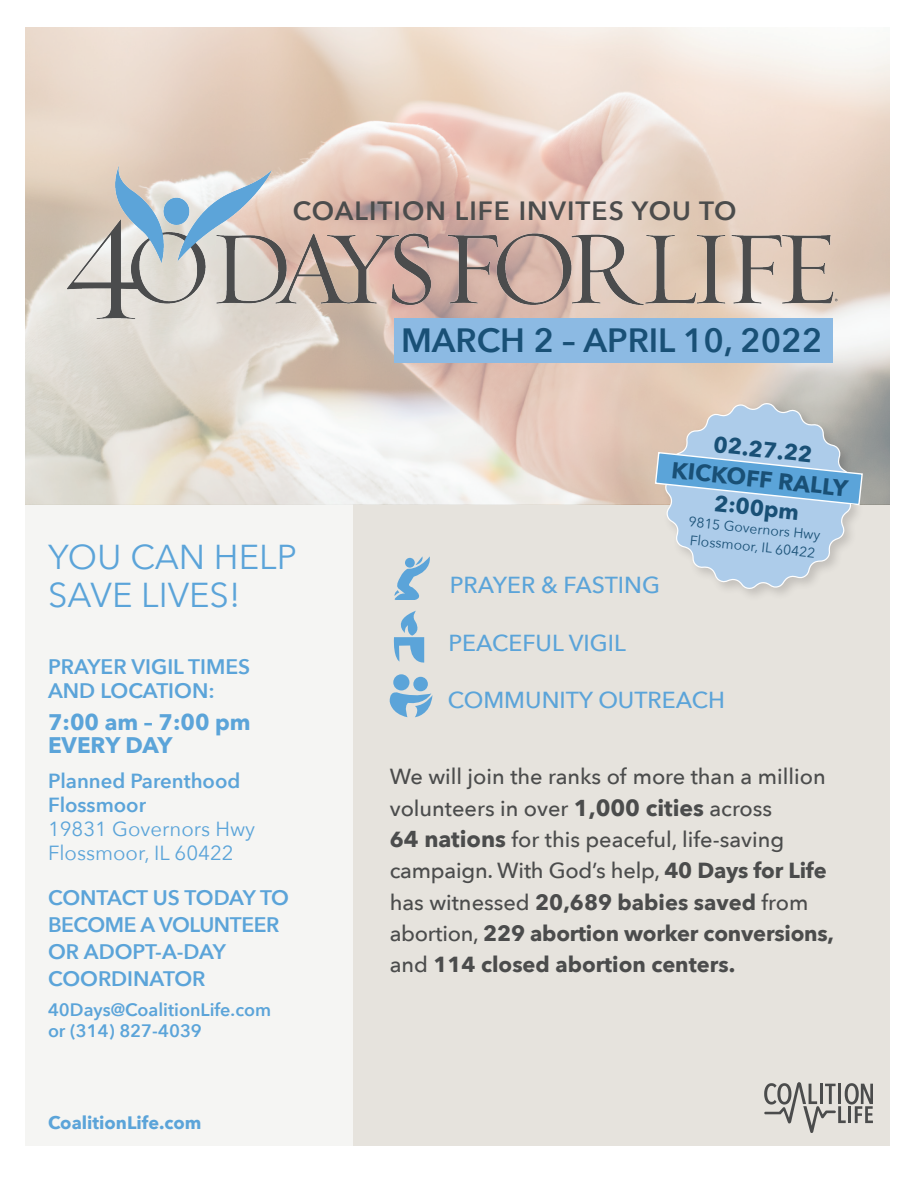
<style>
.page{position:relative;width:918px;height:1188px;background:#fff}
.page>*{position:absolute;margin:0;border:0;box-sizing:border-box;transform-origin:0 0}
.t1{font:34.5px/37.5px "Avenir Next";color:#5ba4d9}
.t2{font:600 33.6px "Avenir Next";color:#195076}
.t3{font:600 26.4px "Avenir Next";letter-spacing:.04em;color:#4b4c4c}
.t4{font:500 23.1px "Avenir Next";color:#5ba4d9}
.t5{font:700 23.1px "Avenir Next";color:#195076}
.t6{font:700 22.5px/23px "Avenir Next";color:#5ba4d9}
.t7{font:700 22.2px "Avenir Next";color:#195076}
.t8{font:500 21.75px/31.3px "Avenir Next";color:#4b4c4c}
.t9{font:600 21px/27px "Avenir Next";letter-spacing:-.02em;color:#5ba4d9}
.t10{font:600 21px/23.5px "Avenir Next";color:#5ba4d9}
.t11{font:20.4px/24px "Avenir Next";color:#5ba4d9}
.t12{font:600 20.4px/24px "Avenir Next";color:#5ba4d9}
.t13{font:600 18px/21px "Avenir Next";color:#5ba4d9}
.t14{font:700 18px "Avenir Next";color:#5ba4d9}
.t15{font:13.8px "Avenir Next";color:#195076}
.s1{font-weight:700;font-size:22.95px}
.s2{font-weight:700}
</style>
<div class="page">
<div style="left:353px;top:504px;width:537px;height:642px;background:#e6e3dd"></div>
<div style="left:26px;top:504px;width:327px;height:642px;background:#f5f5f3"></div>
<img style="left:26px;top:27px;width:864px;height:477px">
<img style="left:61px;top:154px;width:785px;height:179px">
<div style="left:394px;top:319px;width:438px;height:44px;background:#8cbae3"></div>
<svg style="left:764px;top:1082px;width:109px;height:51px"></svg>
<svg style="left:394px;top:556px;width:36px;height:44px"></svg>
<svg style="left:393px;top:611px;width:31px;height:52px"></svg>
<div style="left:393px;top:674px;width:16px;height:16px;background:#5ba4d9;border-radius:50%"></div>
<div style="left:413px;top:677px;width:15px;height:14px;background:#5ba4d9;border-radius:50%"></div>
<svg style="left:390px;top:688px;width:42px;height:29px"></svg>
<div style="left:661px;top:399px;width:203px;height:203px;background:#231f20;opacity:.18"></div>
<svg style="left:654px;top:402px;width:210px;height:188px"></svg>
<p class="t3" style="left:293px;top:188px;width:445px">COALITION LIFE INVITES YOU TO</p>
<h1 class="t1" style="left:48px;top:537px;width:250px">YOU CAN HELP<br>SAVE LIVES!</h1>
<p class="t10" style="left:48px;top:655px;width:204px">PRAYER VIGIL TIMES<br>AND LOCATION:</p>
<p class="t6" style="left:48px;top:710px;width:204px">7:00 am – 7:00 pm<br>EVERY DAY</p>
<p class="t12" style="left:48px;top:768px;width:194px">Planned Parenthood<br>Flossmoor</p>
<p class="t11" style="left:48px;top:816px;width:209px">19831 Governors Hwy<br>Flossmoor, IL 60422</p>
<p class="t9" style="left:48px;top:884px;width:242px">CONTACT US TODAY TO<br>BECOME A VOLUNTEER<br>OR ADOPT-A-DAY<br>COORDINATOR</p>
<p class="t13" style="left:48px;top:999px;width:225px">40Days@CoalitionLife.com or (314) 827-4039</p>
<p class="t14" style="left:48px;top:1107px;width:155px">CoalitionLife.com</p>
<h2 class="t2" style="left:401px;top:312px;width:423px">MARCH 2 – APRIL 10, 2022</h2>
<p class="t4" style="left:450px;top:565px;width:212px">PRAYER &amp; FASTING</p>
<p class="t7" style="left:716px;top:425px;width:101px;rotate:6deg">02.27.22</p>
<p class="t5" style="left:674px;top:450px;width:179px;rotate:6deg">KICKOFF RALLY</p>
<p class="t7" style="left:716px;top:484px;width:87px;rotate:6deg">2:00pm</p>
<p class="t15" style="left:691px;top:528px;width:128px;rotate:6deg">Flossmoor, IL 60422</p>
<p class="t15" style="left:690px;top:510px;width:134px;rotate:6deg">9815 Governors Hwy</p>
<p class="t4" style="left:449px;top:623px;width:179px">PEACEFUL VIGIL</p>
<p class="t4" style="left:448px;top:681px;width:279px">COMMUNITY OUTREACH</p>
<p class="t8" style="left:390px;top:760px;width:446px">We will join the ranks of more than a million volunteers in over <span class="s1">1,000 cities</span> across<br><span class="s2">6</span><span class="s1">4 nations</span> for this peaceful, life-saving campaign. With God’s help, <span class="s2">40 Days for Life </span>has witnessed <span class="s2">20,689 babies saved</span> from abortion, <span class="s2">229 abortion worker conversions, </span>and <span class="s2">114 closed abortion centers.</span></p>
</div>
